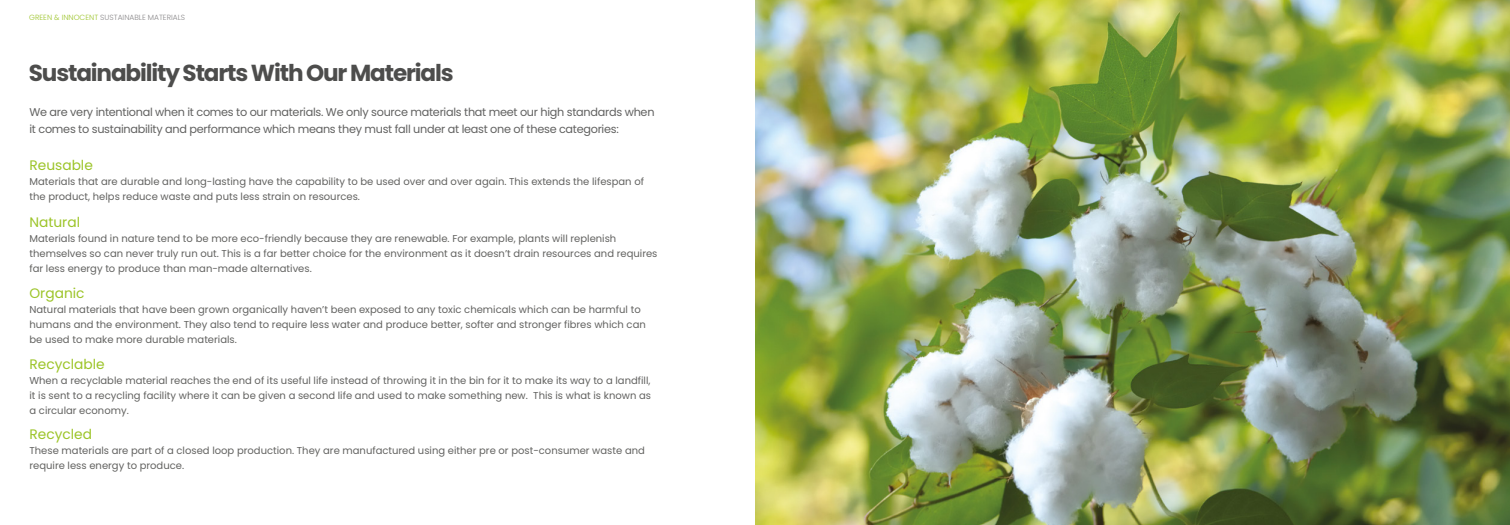
<style>
.page{position:relative;width:1510px;height:525px;background:#fff}
.page>*{position:absolute;margin:0;border:0;box-sizing:border-box;transform-origin:0 0}
.t1{font:700 23.12px "Poppins";letter-spacing:-.05em;color:#4d4d4c}
.t2{font:13.75px "Poppins";color:#9cc428}
.t3{font:11.25px/16.2px "Poppins";letter-spacing:-.025em;color:#616160}
.t4{font:10px/15px "Poppins";color:#626260}
.t5{font:300 7.5px "Poppins";color:#898789}
.s1{color:#9cc429}
</style>
<div class="page">
<img style="left:755px;top:0;width:754px;height:524px">
<p class="t5" style="left:29px;top:13px;width:157px"><span class="s1">GREEN &amp; INNOCENT</span> SUSTAINABLE MATERIALS</p>
<h1 class="t1" style="left:29px;top:59px;width:426px">Sustainability Starts With Our Materials</h1>
<p class="t3" style="left:29px;top:104px;width:626px">We are very intentional when it comes to our materials. We only source materials that meet our high standards when it comes to sustainability and performance which means they must fall under at least one of these categories:</p>
<h2 class="t2" style="left:29px;top:157px;width:65px">Reusable</h2>
<p class="t4" style="left:29px;top:174px;width:616px">Materials that are durable and long-lasting have the capability to be used over and over again. This extends the lifespan of the product, helps reduce waste and puts less strain on resources.</p>
<h2 class="t2" style="left:29px;top:214px;width:52px">Natural</h2>
<p class="t4" style="left:29px;top:231px;width:629px">Materials found in nature tend to be more eco-friendly because they are renewable. For example, plants will replenish themselves so can never truly run out. This is a far better choice for the environment as it doesn’t drain resources and requires far less energy to produce than man-made alternatives.</p>
<h2 class="t2" style="left:29px;top:285px;width:57px">Organic</h2>
<p class="t4" style="left:29px;top:302px;width:618px">Natural materials that have been grown organically haven’t been exposed to any toxic chemicals which can be harmful to humans and the environment. They also tend to require less water and produce better, softer and stronger fibres which can be used to make more durable materials.</p>
<h2 class="t2" style="left:29px;top:356px;width:77px">Recyclable</h2>
<p class="t4" style="left:29px;top:372px;width:623px;text-align:justify">When a recyclable material reaches the end of its useful life instead of throwing it in the bin for it to make its way to a landfill, it is sent to a recycling facility where it can be given a second life and used to make something new. This is what is known as a circular economy.</p>
<h2 class="t2" style="left:29px;top:426px;width:64px">Recycled</h2>
<p class="t4" style="left:29px;top:442px;width:617px">These materials are part of a closed loop production. They are manufactured using either pre or post-consumer waste and require less energy to produce.</p>
</div>
